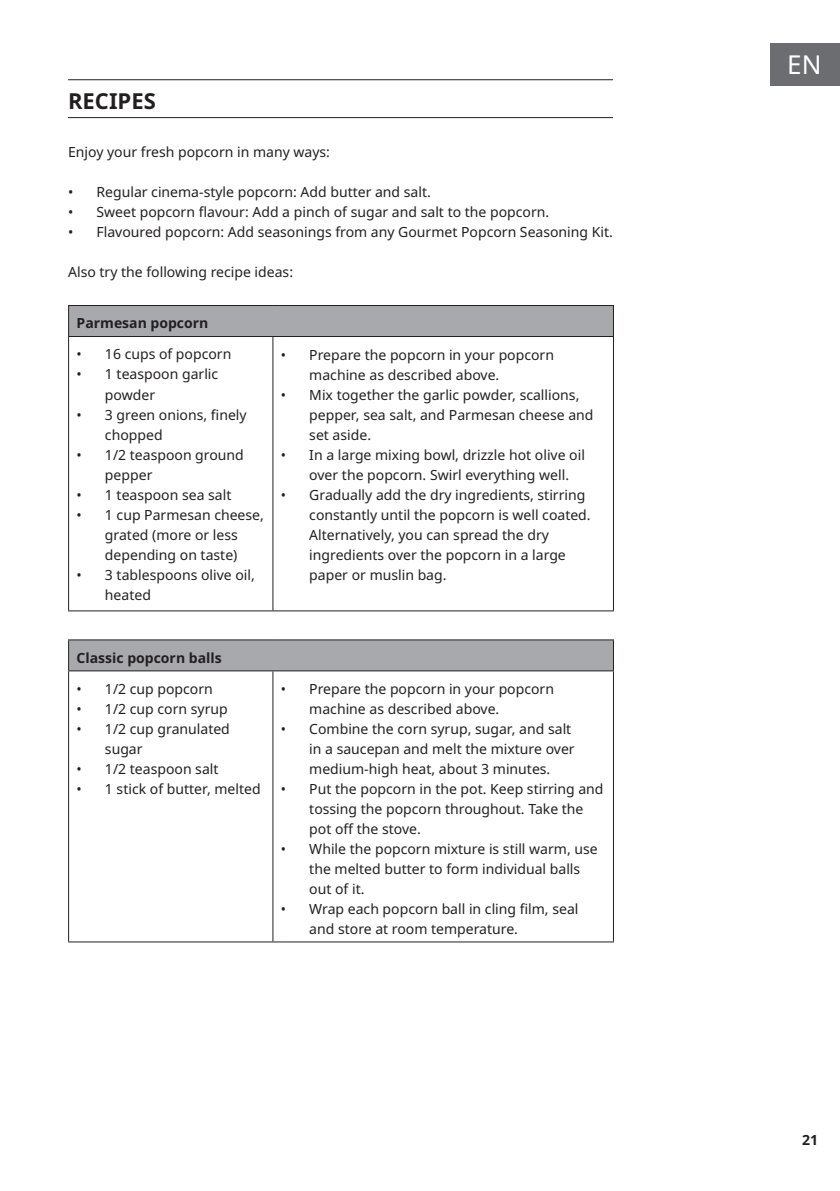
<style>
.page{position:relative;width:840px;height:1191px;background:#fff}
.page>*{position:absolute;margin:0;border:0;box-sizing:border-box;transform-origin:0 0}
.t1{font:26px "Noto Sans";color:#fff}
.t2{font:700 22px "Noto Sans";color:#231f20}
.t3{font:14px/20px "Noto Sans";color:#231f20}
.t4{font:700 14px "Noto Sans";color:#231f20}
</style>
<div class="page">
<div style="left:770px;top:43px;width:69px;height:42px;background:#6c6d70"></div>
<hr style="left:68px;top:79px;width:544px;height:1px;background:#231f20">
<hr style="left:68px;top:117px;width:544px;height:1px;background:#231f20">
<div style="left:69px;top:305px;width:544px;height:31px;background:#a8a9ad"></div>
<hr style="left:68px;top:305px;width:205px;height:1px;background:#231f20">
<hr style="left:68px;top:306px;width:1px;height:30px;background:#231f20">
<hr style="left:273px;top:305px;width:340px;height:1px;background:#231f20">
<hr style="left:612px;top:306px;width:1px;height:30px;background:#231f20">
<hr style="left:68px;top:336px;width:205px;height:1px;background:#231f20">
<hr style="left:68px;top:337px;width:1px;height:273px;background:#231f20">
<hr style="left:273px;top:336px;width:340px;height:1px;background:#231f20">
<hr style="left:272px;top:337px;width:1px;height:273px;background:#231f20">
<hr style="left:612px;top:337px;width:1px;height:273px;background:#231f20">
<hr style="left:68px;top:610px;width:205px;height:1px;background:#231f20">
<hr style="left:273px;top:610px;width:340px;height:1px;background:#231f20">
<div style="left:69px;top:640px;width:544px;height:31px;background:#a8a9ad"></div>
<hr style="left:68px;top:639px;width:205px;height:1px;background:#231f20">
<hr style="left:68px;top:640px;width:1px;height:30px;background:#231f20">
<hr style="left:273px;top:639px;width:340px;height:1px;background:#231f20">
<hr style="left:612px;top:640px;width:1px;height:30px;background:#231f20">
<hr style="left:68px;top:670px;width:205px;height:1px;background:#231f20">
<hr style="left:68px;top:671px;width:1px;height:270px;background:#231f20">
<hr style="left:273px;top:670px;width:340px;height:1px;background:#231f20">
<hr style="left:272px;top:671px;width:1px;height:270px;background:#231f20">
<hr style="left:612px;top:671px;width:1px;height:270px;background:#231f20">
<hr style="left:68px;top:941px;width:205px;height:1px;background:#231f20">
<hr style="left:273px;top:941px;width:340px;height:1px;background:#231f20">
<h2 class="t2" style="left:68px;top:85px;width:89px">RECIPES</h2>
<p class="t3" style="left:68px;top:142px;width:263px">Enjoy your fresh popcorn in many ways:</p>
<p class="t3" style="left:68px;top:182px;width:364px">• Regular cinema-style popcorn: Add butter and salt.</p>
<p class="t3" style="left:68px;top:202px;width:482px">• Sweet popcorn flavour: Add a pinch of sugar and salt to the popcorn.</p>
<p class="t3" style="left:68px;top:222px;width:546px">• Flavoured popcorn: Add seasonings from any Gourmet Popcorn Seasoning Kit.</p>
<p class="t3" style="left:68px;top:262px;width:226px">Also try the following recipe ideas:</p>
<p class="t4" style="left:77px;top:313px;width:133px">Parmesan popcorn</p>
<p class="t3" style="left:77px;top:345px;width:156px">• 16 cups of popcorn</p>
<p class="t3" style="left:105px;top:365px;width:115px;text-indent:-28px">• 1 teaspoon garlic powder</p>
<p class="t3" style="left:105px;top:405px;width:143px;text-indent:-28px">• 3 green onions, finely chopped</p>
<p class="t3" style="left:105px;top:445px;width:140px;text-indent:-28px">• 1/2 teaspoon ground pepper</p>
<p class="t3" style="left:77px;top:485px;width:156px">• 1 teaspoon sea salt</p>
<p class="t3" style="left:77px;top:505px;width:189px;text-align:center">• 1 cup Parmesan cheese, grated (more or less depending on taste)</p>
<p class="t3" style="left:105px;top:565px;width:151px;text-indent:-28px">• 3 tablespoons olive oil, heated</p>
<p class="t3" style="left:309px;top:345px;width:246px;text-indent:-28px">• Prepare the popcorn in your popcorn machine as described above.</p>
<p class="t3" style="left:309px;top:385px;width:285px;text-indent:-28px">• Mix together the garlic powder, scallions, pepper, sea salt, and Parmesan cheese and set aside.</p>
<p class="t3" style="left:309px;top:445px;width:277px;text-indent:-28px">• In a large mixing bowl, drizzle hot olive oil over the popcorn. Swirl everything well.</p>
<p class="t3" style="left:309px;top:485px;width:283px;text-indent:-28px">• Gradually add the dry ingredients, stirring constantly until the popcorn is well coated.<br>Alternatively, you can spread the dry ingredients over the popcorn in a large paper or muslin bag.</p>
<p class="t4" style="left:77px;top:648px;width:146px">Classic popcorn balls</p>
<p class="t3" style="left:77px;top:679px;width:138px">• 1/2 cup popcorn</p>
<p class="t3" style="left:77px;top:699px;width:152px">• 1/2 cup corn syrup</p>
<p class="t3" style="left:105px;top:719px;width:126px;text-indent:-28px">• 1/2 cup granulated sugar</p>
<p class="t3" style="left:77px;top:759px;width:143px">• 1/2 teaspoon salt</p>
<p class="t3" style="left:77px;top:779px;width:185px">• 1 stick of butter, melted</p>
<p class="t3" style="left:309px;top:679px;width:246px;text-indent:-28px">• Prepare the popcorn in your popcorn machine as described above.</p>
<p class="t3" style="left:309px;top:719px;width:267px;text-indent:-28px">• Combine the corn syrup, sugar, and salt in a saucepan and melt the mixture over medium-high heat, about 3 minutes.</p>
<p class="t3" style="left:309px;top:779px;width:295px;text-indent:-28px">• Put the popcorn in the pot. Keep stirring and tossing the popcorn throughout. Take the pot off the stove.</p>
<p class="t3" style="left:309px;top:839px;width:290px;text-indent:-28px">• While the popcorn mixture is still warm, use the melted butter to form individual balls out of it.</p>
<p class="t3" style="left:309px;top:899px;width:270px;text-indent:-28px">• Wrap each popcorn ball in cling film, seal and store at room temperature.</p>
<h1 class="t1" style="left:786px;top:46px;width:36px">EN</h1>
<p class="t4" style="left:801px;top:1130px;width:18px">21</p>
</div>
